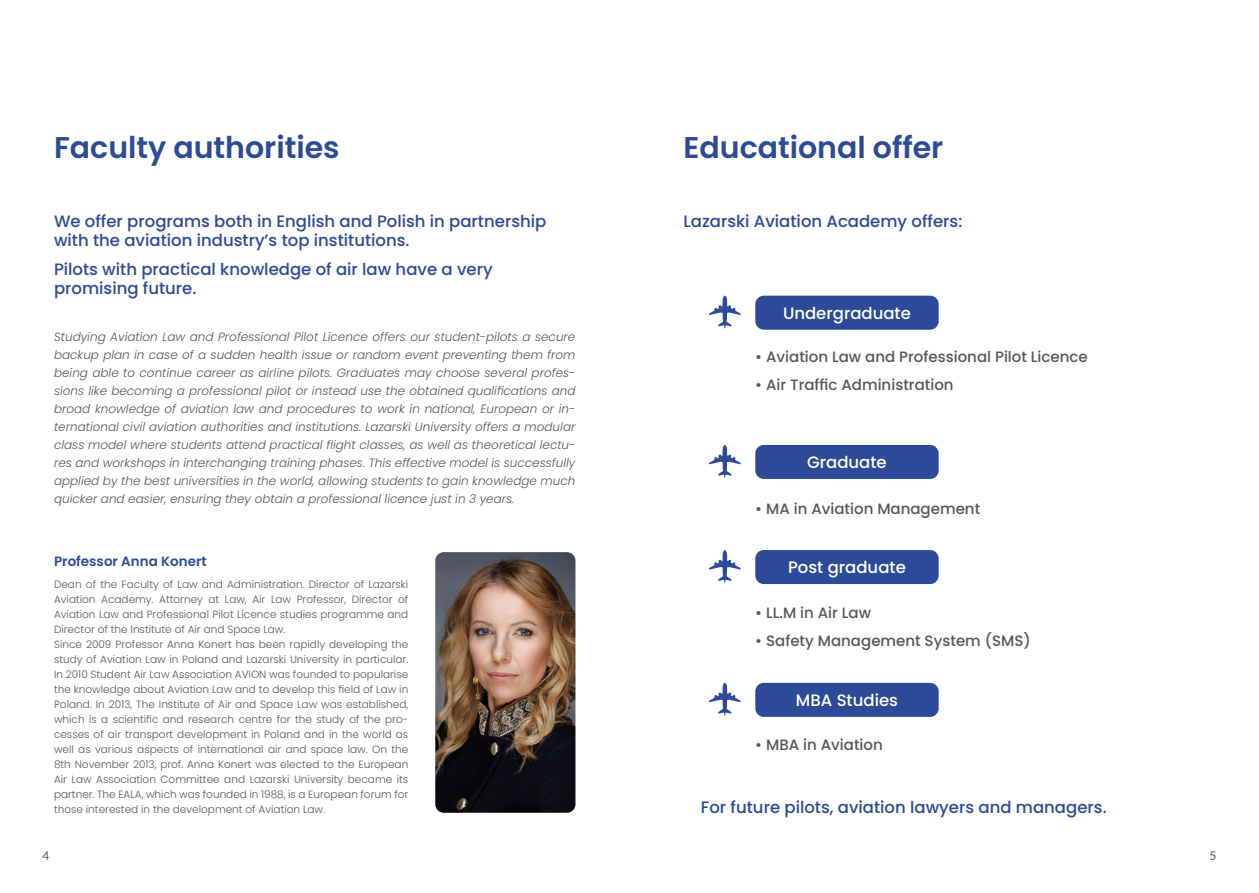
<style>
.page{position:relative;width:1259px;height:893px;background:#fff}
.page>*{position:absolute;margin:0;border:0;box-sizing:border-box;transform-origin:0 0}
.t1{font:600 30px "Poppins";color:#2c4a98}
.t2{font:500 16.5px/19.8px "Poppins";color:#2c4a98}
.t3{font:500 16.5px "Poppins";color:#fff}
.t4{font:500 15px "Poppins";color:#575756}
.t5{font:600 13.5px "Poppins";color:#2c4a98}
.t6{font:italic 300 12px/18px "Poppins";color:#575756;text-align:justify}
.t7{font:12px "Lato";color:#575756}
.t8{font:300 10.5px/15px "Poppins";color:#575756}
</style>
<div class="page">
<img style="left:435px;top:552px;width:140px;height:261px">
<div style="left:755px;top:296px;width:183px;height:34px;background:#2c4a98;border-radius:9px"></div>
<svg style="left:709px;top:296px;width:31px;height:33px"></svg>
<div style="left:755px;top:445px;width:183px;height:34px;background:#2c4a98;border-radius:9px"></div>
<svg style="left:709px;top:445px;width:31px;height:33px"></svg>
<div style="left:755px;top:550px;width:183px;height:34px;background:#2c4a98;border-radius:9px"></div>
<svg style="left:709px;top:550px;width:31px;height:33px"></svg>
<div style="left:755px;top:683px;width:183px;height:34px;background:#2c4a98;border-radius:9px"></div>
<svg style="left:709px;top:683px;width:31px;height:33px"></svg>
<h1 class="t1" style="left:54px;top:130px;width:287px">Faculty authorities</h1>
<h2 class="t2" style="left:54px;top:211px;width:494px">We offer programs both in English and Polish in partnership with the aviation industry’s top institutions.</h2>
<h2 class="t2" style="left:54px;top:259px;width:440px">Pilots with practical knowledge of air law have a very promising future.</h2>
<p class="t6" style="left:54px;top:328px;width:523px">Studying Aviation Law and Professional Pilot Licence offers our student-pilots a secure backup plan in case of a sudden health issue or random event preventing them from being able to continue career as airline pilots. Graduates may choose several profes&shy;sions like becoming a professional pilot or instead use the obtained qualifications and broad knowledge of aviation law and procedures to work in national, European or in&shy;ternational civil aviation authorities and institutions. Lazarski University offers a modular class model where students attend practical flight classes, as well as theoretical lectu&shy;res and workshops in interchanging training phases. This effective model is successfully applied by the best universities in the world, allowing students to gain knowledge much quicker and easier, ensuring they obtain a professional licence just in 3 years.</p>
<p class="t5" style="left:54px;top:554px;width:154px">Professor Anna Konert</p>
<p class="t8" style="left:54px;top:577px;width:356px">Dean of the Faculty of Law and Administration. Director of Lazarski Aviation Academy. Attorney at Law, Air Law Professor, Director of Aviation Law and Professional Pilot Licence studies programme and Director of the Institute of Air and Space Law.<br>Since 2009 Professor Anna Konert has been rapidly developing the study of Aviation Law in Poland and Lazarski University in particular.<br>In 2010 Student Air Law Association AVION was founded to popularise the knowledge about Aviation Law and to develop this field of Law in Poland. In 2013, The Institute of Air and Space Law was established, which is a scientific and research centre for the study of the pro&shy;cesses of air transport development in Poland and in the world as well as various aspects of international air and space law. On the 8th November 2013, prof. Anna Konert was elected to the European Air Law Association Committee and Lazarski University became its partner. The EALA, which was founded in 1988, is a European forum for those interested in the development of Aviation Law.</p>
<h1 class="t1" style="left:683px;top:130px;width:261px">Educational offer</h1>
<h2 class="t2" style="left:683px;top:211px;width:280px">Lazarski Aviation Academy offers:</h2>
<h2 class="t3" style="left:783px;top:304px;width:129px">Undergraduate</h2>
<h3 class="t4" style="left:755px;top:348px;width:334px">• Aviation Law and Professional Pilot Licence</h3>
<h3 class="t4" style="left:755px;top:376px;width:200px">• Air Traffic Administration</h3>
<h2 class="t3" style="left:807px;top:453px;width:81px">Graduate</h2>
<h3 class="t4" style="left:755px;top:500px;width:226px">• MA in Aviation Management</h3>
<h2 class="t3" style="left:788px;top:558px;width:119px">Post graduate</h2>
<h3 class="t4" style="left:755px;top:604px;width:117px">• LL.M in Air Law</h3>
<h3 class="t4" style="left:755px;top:632px;width:277px">• Safety Management System (SMS)</h3>
<h2 class="t3" style="left:796px;top:691px;width:104px">MBA Studies</h2>
<h3 class="t4" style="left:755px;top:736px;width:129px">• MBA in Aviation</h3>
<h2 class="t2" style="left:701px;top:797px;width:407px">For future pilots, aviation lawyers and managers.</h2>
<p class="t7" style="left:43px;top:847px;width:8px">4</p>
<p class="t7" style="left:1209px;top:847px;width:8px">5</p>
</div>
